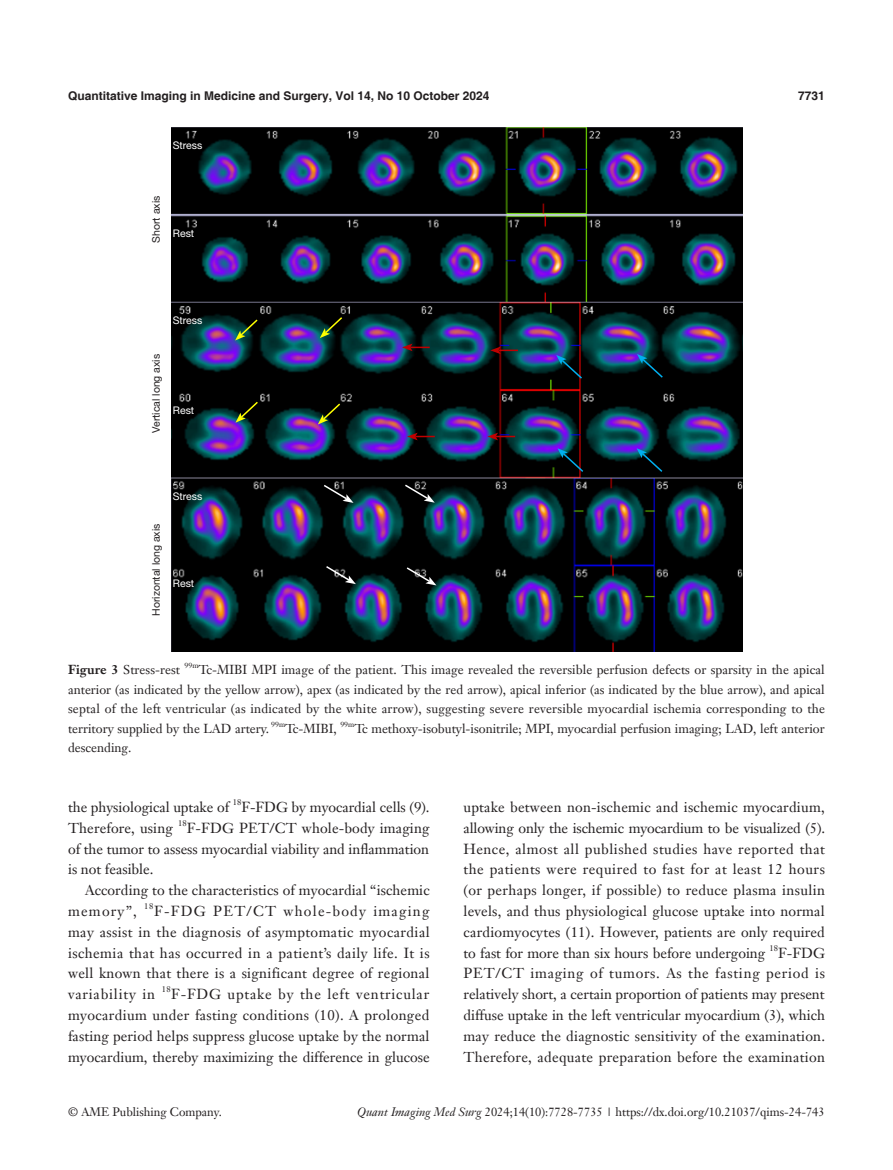
<style>
.page{position:relative;width:893px;height:1170px;background:#fff}
.page>*{position:absolute;margin:0;border:0;box-sizing:border-box;transform-origin:0 0}
.t1{font:14.25px/20.9px "Janson Text LT";color:#231f20;text-align:justify}
.t2{font:12.75px/19.5px "Janson Text LT";color:#231f20;text-align:justify}
.t3{font:12px "Janson Text LT";color:#231f20}
.t4{font:700 12px "Helvetica";color:#231f20}
.t5{font:10.5px "Helvetica Neue LT Pro";color:#231f20}
.t6{font:10.5px "Helvetica Neue LT Pro";color:#fff}
.t7{font:8.25px "Janson Text LT";letter-spacing:.01em;color:#231f20}
.t8{font:7.5px "Janson Text LT";color:#231f20}
.s1{font-weight:700}
.s2{font-style:italic}
</style>
<div class="page">
<img style="left:172px;top:128px;width:571px;height:523px">
<svg style="left:324px;top:564px;width:32px;height:20px"></svg>
<svg style="left:322px;top:483px;width:32px;height:20px"></svg>
<svg style="left:405px;top:566px;width:31px;height:19px"></svg>
<svg style="left:403px;top:483px;width:32px;height:19px"></svg>
<svg style="left:235px;top:400px;width:24px;height:22px"></svg>
<svg style="left:235px;top:318px;width:24px;height:22px"></svg>
<svg style="left:320px;top:315px;width:24px;height:23px"></svg>
<svg style="left:318px;top:402px;width:24px;height:22px"></svg>
<hr style="left:410px;top:346px;width:20px;height:2px;background:#c00000">
<svg style="left:402px;top:343px;width:11px;height:8px"></svg>
<hr style="left:498px;top:349px;width:20px;height:2px;background:#c00000">
<svg style="left:490px;top:346px;width:11px;height:8px"></svg>
<svg style="left:487px;top:432px;width:28px;height:8px"></svg>
<svg style="left:407px;top:432px;width:28px;height:8px"></svg>
<svg style="left:557px;top:448px;width:28px;height:25px"></svg>
<svg style="left:637px;top:448px;width:27px;height:25px"></svg>
<svg style="left:637px;top:354px;width:27px;height:25px"></svg>
<svg style="left:556px;top:355px;width:28px;height:25px"></svg>
<p class="t4" style="left:68px;top:88px;width:423px">Quantitative Imaging in Medicine and Surgery, Vol 14, No 10 October 2024</p>
<p class="t4" style="left:798px;top:88px;width:28px">7731</p>
<p class="t6" style="left:173px;top:138px;width:31px">Stress</p>
<p class="t5" style="left:149px;top:243px;width:49px;rotate:-90deg">Short axis</p>
<p class="t6" style="left:173px;top:227px;width:23px">Rest</p>
<p class="t6" style="left:173px;top:314px;width:31px">Stress</p>
<p class="t5" style="left:149px;top:433px;width:80px;rotate:-90deg">Vertical long axis</p>
<p class="t6" style="left:173px;top:403px;width:23px">Rest</p>
<p class="t5" style="left:149px;top:616px;width:94px;rotate:-90deg">Horizontal long axis</p>
<p class="t6" style="left:173px;top:489px;width:31px">Stress</p>
<p class="t6" style="left:173px;top:576px;width:23px">Rest</p>
<p class="t2" style="left:68px;top:660px;width:114px"><span class="s1">Figure 3</span> Stress-rest</p>
<p class="t8" style="left:185px;top:660px;width:15px">99m</p>
<p class="t2" style="left:68px;top:660px;width:758px;text-indent:131px">Tc-MIBI MPI image of the patient. This image revealed the reversible perfusion defects or sparsity in the apical anterior (as indicated by the yellow arrow), apex (as indicated by the red arrow), apical inferior (as indicated by the blue arrow), and apical septal of the left ventricular (as indicated by the white arrow), suggesting severe reversible myocardial ischemia corresponding to the territory supplied by the LAD artery.</p>
<p class="t8" style="left:271px;top:719px;width:15px">99m</p>
<p class="t2" style="left:285px;top:718px;width:53px">Tc-MIBI,</p>
<p class="t8" style="left:340px;top:719px;width:15px">99m</p>
<p class="t2" style="left:354px;top:718px;width:472px">Tc methoxy-isobutyl-isonitrile; MPI, myocardial perfusion imaging; LAD, left anterior</p>
<p class="t2" style="left:68px;top:738px;width:65px">descending.</p>
<p class="t1" style="left:68px;top:796px;width:163px">the physiological uptake of</p>
<p class="t7" style="left:233px;top:797px;width:10px">18</p>
<p class="t1" style="left:241px;top:796px;width:190px">F-FDG by myocardial cells (9).</p>
<p class="t1" style="left:68px;top:817px;width:106px">Therefore, using</p>
<p class="t7" style="left:178px;top:817px;width:10px">18</p>
<p class="t1" style="left:68px;top:817px;width:363px;text-indent:119px">F-FDG PET/CT whole-body imaging of the tumor to assess myocardial viability and inflammation is not feasible.</p>
<p class="t1" style="left:68px;top:879px;width:363px;text-indent:17px">According to the characteristics of myocardial “ischemic memory”,</p>
<p class="t7" style="left:144px;top:901px;width:11px">18</p>
<p class="t1" style="left:68px;top:900px;width:363px;text-indent:86px">F-FDG PET/CT whole-body imaging may assist in the diagnosis of asymptomatic myocardial ischemia that has occurred in a patient’s daily life. It is well known that there is a significant degree of regional variability in</p>
<p class="t7" style="left:162px;top:984px;width:11px">18</p>
<p class="t1" style="left:68px;top:983px;width:363px;text-indent:103px">F-FDG uptake by the left ventricular myocardium under fasting conditions (10). A prolonged fasting period helps suppress glucose uptake by the normal myocardium, thereby maximizing the difference in glucose</p>
<p class="t1" style="left:463px;top:796px;width:363px">uptake between non-ischemic and ischemic myocardium, allowing only the ischemic myocardium to be visualized (5).<br>Hence, almost all published studies have reported that the patients were required to fast for at least 12 hours (or perhaps longer, if possible) to reduce plasma insulin levels, and thus physiological glucose uptake into normal cardiomyocytes (11). However, patients are only required to fast for more than six hours before undergoing</p>
<p class="t7" style="left:770px;top:942px;width:10px">18</p>
<p class="t1" style="left:463px;top:942px;width:363px;text-indent:315px">F-FDG PET/CT imaging of tumors. As the fasting period is relatively short, a certain proportion of patients may present diffuse uptake in the left ventricular myocardium (3), which may reduce the diagnostic sensitivity of the examination.<br>Therefore, adequate preparation before the examination</p>
<p class="t3" style="left:68px;top:1104px;width:155px">© AME Publishing Company.</p>
<p class="t3" style="left:357px;top:1104px;width:469px"><span class="s2">Quant Imaging Med Surg</span> 2024;14(10):7728-7735 | https://dx.doi.org/10.21037/qims-24-743</p>
</div>
